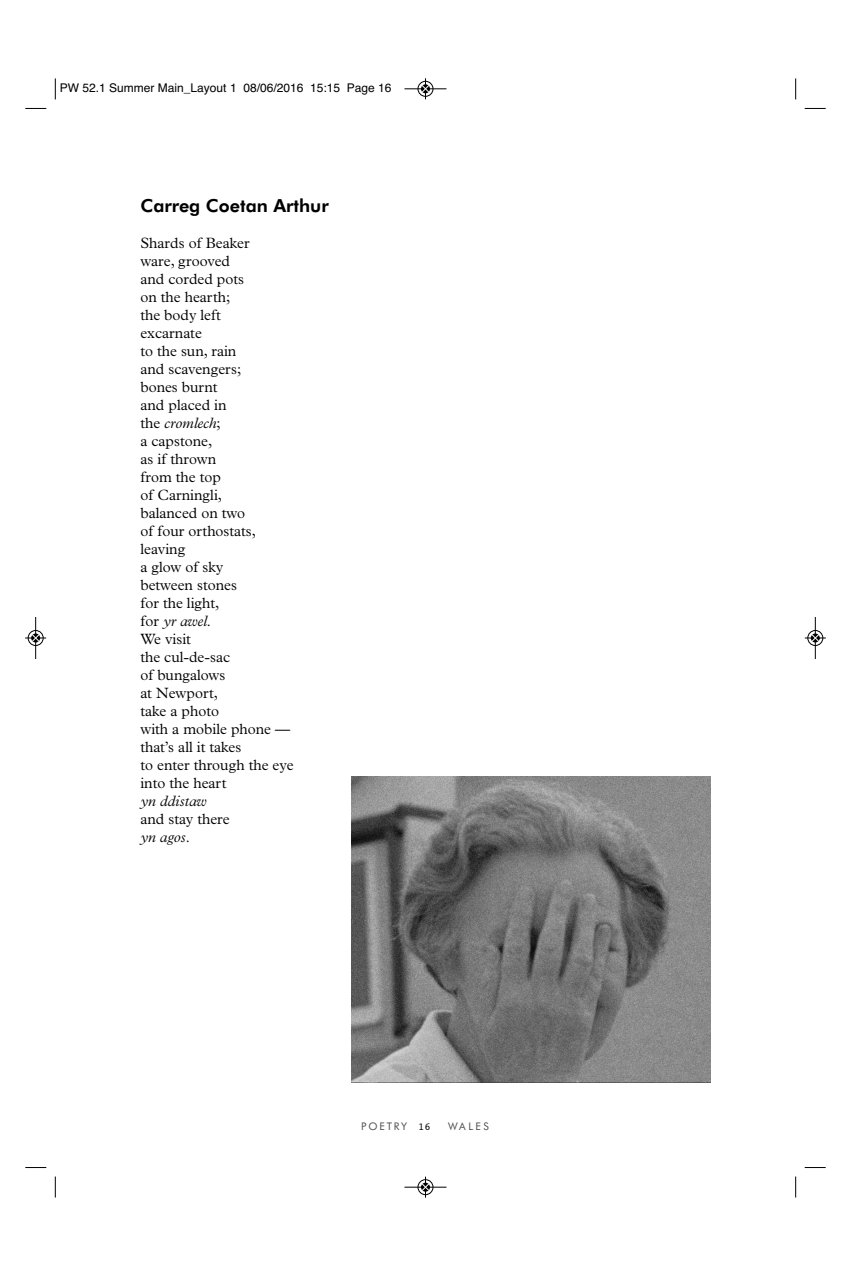
<style>
.page{position:relative;width:851px;height:1276px;background:#fff}
.page>*{position:absolute;margin:0;border:0;box-sizing:border-box;transform-origin:0 0}
.t1{font:800 18px "Futura BT";color:#000}
.t2{font:300 15px/18px "Plantin";color:#000}
.t3{font:italic 300 15px "Plantin";color:#000}
.t4{font:12px "Helvetica";color:#000}
.t5{font:10.5px "Futura BT";letter-spacing:.175em;color:#4d4d4d}
.t6{font:10.5px "Courier";color:#000}
.s1{font-style:italic}
</style>
<div class="page">
<img style="left:351px;top:776px;width:359px;height:306px">
<svg style="left:55px;top:78px;width:1px;height:21px"></svg>
<svg style="left:25px;top:108px;width:21px;height:1px"></svg>
<svg style="left:795px;top:78px;width:1px;height:21px"></svg>
<svg style="left:804px;top:108px;width:21px;height:1px"></svg>
<svg style="left:55px;top:1176px;width:1px;height:21px"></svg>
<svg style="left:25px;top:1167px;width:21px;height:1px"></svg>
<svg style="left:795px;top:1176px;width:1px;height:21px"></svg>
<svg style="left:804px;top:1167px;width:21px;height:1px"></svg>
<div style="left:417px;top:81px;width:16px;height:16px;border:1px solid #fff;border-radius:50%"></div>
<hr style="left:404px;top:89px;width:42px;height:1px;background:#000">
<div style="left:418px;top:81px;width:15px;height:15px;border:1px solid #000;border-radius:50%"></div>
<svg style="left:421px;top:78px;width:8px;height:21px"></svg>
<div style="left:417px;top:1179px;width:16px;height:16px;border:1px solid #fff;border-radius:50%"></div>
<hr style="left:404px;top:1187px;width:42px;height:1px;background:#000">
<div style="left:418px;top:1179px;width:15px;height:15px;border:1px solid #000;border-radius:50%"></div>
<svg style="left:421px;top:1176px;width:8px;height:21px"></svg>
<div style="left:28px;top:630px;width:16px;height:16px;border:1px solid #fff;border-radius:50%"></div>
<hr style="left:35px;top:617px;width:1px;height:42px;background:#000">
<div style="left:28px;top:630px;width:15px;height:15px;border:1px solid #000;border-radius:50%"></div>
<svg style="left:25px;top:634px;width:21px;height:8px"></svg>
<div style="left:807px;top:630px;width:16px;height:16px;border:1px solid #fff;border-radius:50%"></div>
<hr style="left:814px;top:617px;width:1px;height:42px;background:#000">
<div style="left:807px;top:630px;width:15px;height:15px;border:1px solid #000;border-radius:50%"></div>
<svg style="left:804px;top:634px;width:21px;height:8px"></svg>
<p class="t4" style="left:60px;top:83px;width:333px">PW 52.1 Summer Main_Layout 1 08/06/2016 15:15 Page 16</p>
<p class="t1" style="left:140px;top:197px;width:190px">Carreg Coetan Arthur</p>
<p class="t2" style="left:140px;top:235px;width:155px">Shards of Beaker<br>ware, grooved<br>and corded pots<br>on the hearth;<br>the body left<br>excarnate<br>to the sun, rain<br>and scavengers;<br>bones burnt<br>and placed in<br>the <span class="s1">cromlech</span>;<br>a capstone,<br>as if thrown<br>from the top<br>of Carningli,<br>balanced on two<br>of four orthostats, leaving<br>a glow of sky<br>between stones<br>for the light,<br>for <span class="s1">yr awel</span>.<br>We visit<br>the cul-de-sac<br>of bungalows<br>at Newport,<br>take a photo<br>with a mobile phone — that’s all it takes<br>to enter through the eye into the heart</p>
<p class="t3" style="left:140px;top:795px;width:68px">yn ddistaw</p>
<p class="t2" style="left:140px;top:811px;width:91px">and stay there <span class="s1">yn agos</span>.</p>
<p class="t5" style="left:361px;top:1121px;width:47px">POETRY</p>
<p class="t5" style="left:448px;top:1121px;width:42px">WALES</p>
<p class="t6" style="left:418px;top:1122px;width:14px">16</p>
</div>
